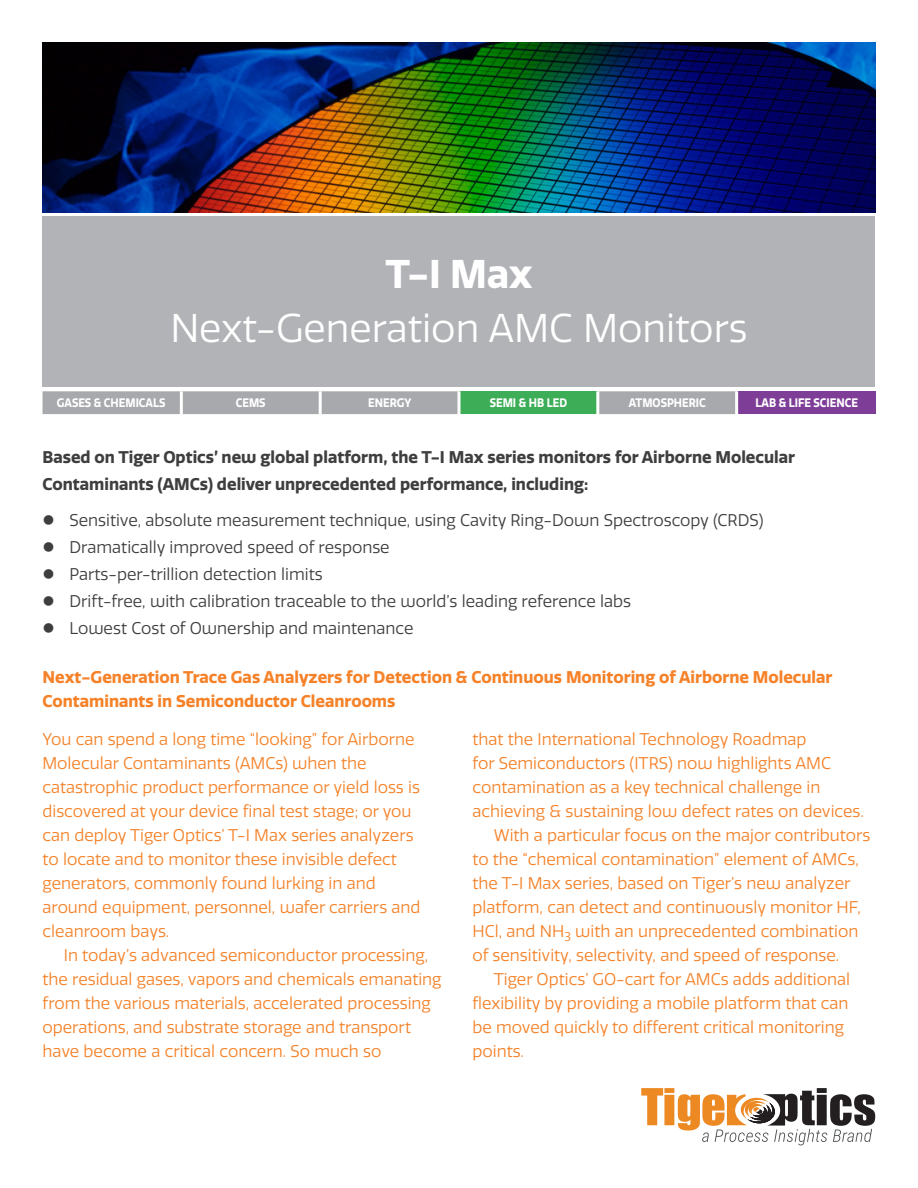
<style>
.page{position:relative;width:918px;height:1188px;background:#fff}
.page>*{position:absolute;margin:0;border:0;box-sizing:border-box;transform-origin:0 0}
.t1{font:39px "Quatro";color:#fff}
.t2{font:700 39px "Quatro";color:#fff}
.t3{font:16.5px/24px "Quatro";color:#f58229}
.t4{font:16.5px "Quatro";color:#3e3e3f}
.t5{font:700 16.5px/27px "Quatro";color:#3e3e3f}
.t6{font:700 16.5px/24px "Quatro";color:#f58229}
.t7{font:700 12px "Quatro";color:#fff;scale:.9 1}
</style>
<div class="page">
<div style="left:43px;top:217px;width:832px;height:170px;background:#b2b3b7"></div>
<div style="left:43px;top:391px;width:692px;height:23px;background:#a8a9ad"></div>
<div style="left:459px;top:391px;width:139px;height:23px;background:#3dae57"></div>
<div style="left:737px;top:391px;width:138px;height:23px;background:#7e3e98"></div>
<hr style="left:180px;top:391px;width:3px;height:23px;background:#fff">
<hr style="left:319px;top:391px;width:3px;height:23px;background:#fff">
<hr style="left:458px;top:391px;width:2px;height:23px;background:#fff">
<hr style="left:596px;top:391px;width:3px;height:23px;background:#fff">
<hr style="left:735px;top:391px;width:3px;height:23px;background:#fff">
<img style="left:43px;top:43px;width:832px;height:170px">
<svg style="left:641px;top:1088px;width:234px;height:57px"></svg>
<p class="t2" style="left:385px;top:251px;width:149px">T-I Max</p>
<p class="t1" style="left:171px;top:306px;width:578px">Next-Generation AMC Monitors</p>
<p class="t7" style="left:57px;top:396px;width:122px">GASES &amp; CHEMICALS</p>
<p class="t7" style="left:236px;top:396px;width:35px">CEMS</p>
<p class="t7" style="left:368px;top:396px;width:49px">ENERGY</p>
<p class="t7" style="left:490px;top:396px;width:87px">SEMI &amp; HB LED</p>
<p class="t7" style="left:629px;top:396px;width:87px">ATMOSPHERIC</p>
<p class="t7" style="left:756px;top:396px;width:115px">LAB &amp; LIFE SCIENCE</p>
<p class="t5" style="left:43px;top:444px;width:754px">Based on Tiger Optics’ new global platform, the T-I Max series monitors for Airborne Molecular<br>Contaminants (AMCs) deliver unprecedented performance, including:</p>
<p class="t4" style="left:70px;top:511px;width:696px">Sensitive, absolute measurement technique, using Cavity Ring-Down Spectroscopy (CRDS)</p>
<p class="t4" style="left:70px;top:538px;width:322px">Dramatically improved speed of response</p>
<p class="t4" style="left:70px;top:565px;width:255px">Parts-per-trillion detection limits</p>
<p class="t4" style="left:70px;top:592px;width:563px">Drift-free, with calibration traceable to the world’s leading reference labs</p>
<p class="t4" style="left:70px;top:619px;width:345px">Lowest Cost of Ownership and maintenance</p>
<p class="t6" style="left:43px;top:666px;width:792px">Next-Generation Trace Gas Analyzers for Detection &amp; Continuous Monitoring of Airborne Molecular<br>Contaminants in Semiconductor Cleanrooms</p>
<p class="t3" style="left:43px;top:727px;width:380px">You can spend a long time “looking” for Airborne Molecular Contaminants (AMCs) when the catastrophic product performance or yield loss is discovered at your device final test stage; or you can deploy Tiger Optics’ T-I Max series analyzers to locate and to monitor these invisible defect generators, commonly found lurking in and around equipment, personnel, wafer carriers and cleanroom bays.</p>
<p class="t3" style="left:43px;top:943px;width:401px;text-indent:21px">In today’s advanced semiconductor processing, the residual gases, vapors and chemicals emanating from the various materials, accelerated processing operations, and substrate storage and transport have become a critical concern. So much so</p>
<p class="t3" style="left:472px;top:727px;width:393px">that the International Technology Roadmap<br>for Semiconductors (ITRS) now highlights AMC contamination as a key technical challenge in achieving &amp; sustaining low defect rates on devices.</p>
<p class="t3" style="left:472px;top:823px;width:399px;text-indent:21px">With a particular focus on the major contributors to the “chemical contamination” element of AMCs, the T-I Max series, based on Tiger’s new analyzer platform, can detect and continuously monitor HF, HCl, and NH<sub>3</sub> with an unprecedented combination of sensitivity, selectivity, and speed of response.</p>
<p class="t3" style="left:472px;top:967px;width:379px;text-indent:21px">Tiger Optics’ GO-cart for AMCs adds additional flexibility by providing a mobile platform that can be moved quickly to different critical monitoring points.</p>
</div>
